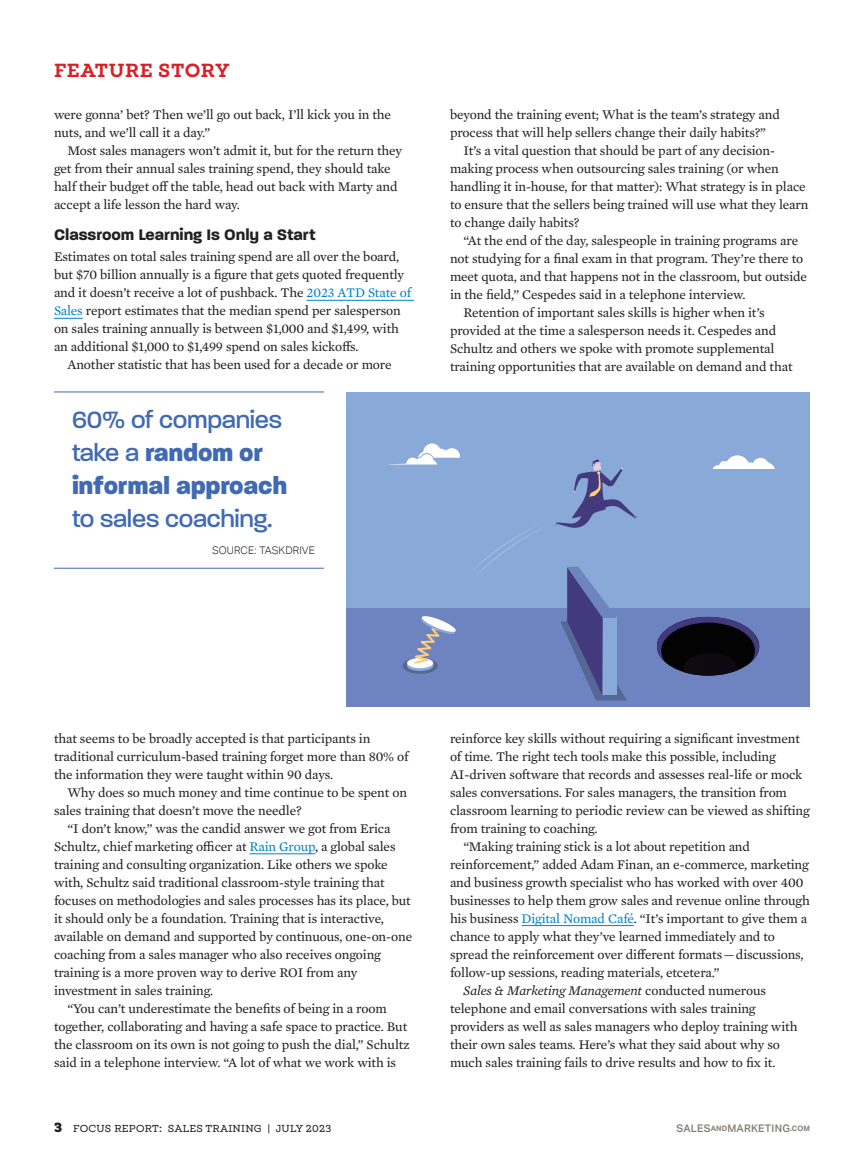
<style>
.page{position:relative;width:864px;height:1161px;background:#fff}
.page>*{position:absolute;margin:0;border:0;box-sizing:border-box;transform-origin:0 0}
.SMM_SerifBody{font:500 25.5px/33px "Paralucent";letter-spacing:-.01em;color:#406ab4}
.t1{font:600 19.5px "Winden";letter-spacing:.03em;color:#da1f26}
.Subhead_para{font:700 16.5px "Paralucent";color:#231f20}
.SMM_SerifBody-2{font:13.5px/18px "Mercury Text G2";letter-spacing:-.01em;color:#231f20}
.SMM_Serif_Body_after{font:13.5px/18px "Mercury Text G2";letter-spacing:-.01em;color:#231f20}
.t2{font:500 10.5px "Winden";letter-spacing:.025em;color:#231f20}
.t3{font:500 10.5px "Aktiv Grotesk";letter-spacing:.025em;color:#857c71}
.pull_quote_credit{font:300 10.5px "Aktiv Grotesk";letter-spacing:.01em;color:#231f20}
.s1{color:#0083ca}
.s2{font-weight:800}
.s3{font-style:italic}
.s4{font-weight:900;font-size:13.5px}
.s5{font-weight:700;font-size:7.5px}
</style>
<div class="page">
<hr style="left:307px;top:300px;width:107px;height:1px;background:#0083ca">
<svg style="left:54px;top:318px;width:29px;height:1px"></svg>
<hr style="left:250px;top:853px;width:65px;height:1px;background:#0083ca">
<hr style="left:522px;top:925px;width:112px;height:1px;background:#0083ca">
<div style="left:347px;top:392px;width:463px;height:315px;background:#6e84c1"></div>
<div style="left:347px;top:392px;width:463px;height:216px;background:#89aad8"></div>
<svg style="left:556px;top:459px;width:82px;height:69px"></svg>
<svg style="left:475px;top:526px;width:67px;height:49px"></svg>
<svg style="left:713px;top:455px;width:62px;height:14px"></svg>
<svg style="left:388px;top:444px;width:72px;height:21px"></svg>
<svg style="left:657px;top:617px;width:102px;height:59px"></svg>
<div style="left:403px;top:658px;width:35px;height:16px;background:#566795;border-radius:50%"></div>
<svg style="left:407px;top:616px;width:49px;height:55px"></svg>
<svg style="left:561px;top:567px;width:66px;height:133px"></svg>
<hr style="left:54px;top:392px;width:270px;height:1px;background:#406ab4">
<hr style="left:54px;top:568px;width:270px;height:1px;background:#406ab4">
<h2 class="t1" style="left:54px;top:58px;width:177px">FEATURE STORY</h2>
<p class="SMM_SerifBody-2" style="left:54px;top:105px;width:339px">were gonna’ bet? Then we’ll go out back, I’ll kick you in the nuts, and we’ll call it a day.”</p>
<p class="SMM_SerifBody-2" style="left:54px;top:141px;width:350px;text-indent:14px">Most sales managers won’t admit it, but for the return they get from their annual sales training spend, they should take half their budget off the table, head out back with Marty and accept a life lesson the hard way.</p>
<p class="Subhead_para" style="left:54px;top:225px;width:263px">Classroom Learning Is Only a Start</p>
<p class="SMM_Serif_Body_after" style="left:54px;top:247px;width:359px">Estimates on total sales training spend are all over the board, but $70 billion annually is a figure that gets quoted frequently and it doesn’t receive a lot of pushback. The <span class="s1">2023 ATD State of Sales</span> report estimates that the median spend per salesperson on sales training annually is between $1,000 and $1,499, with an additional $1,000 to $1,499 spend on sales kickoffs.</p>
<p class="SMM_SerifBody-2" style="left:68px;top:355px;width:326px">Another statistic that has been used for a decade or more</p>
<p class="SMM_SerifBody" style="left:72px;top:404px;width:217px">60% of companies take a <span class="s2">random or informal approach </span>to sales coaching.</p>
<p class="pull_quote_credit" style="left:212px;top:545px;width:104px">SOURCE: TASKDRIVE</p>
<p class="SMM_SerifBody-2" style="left:450px;top:105px;width:331px">beyond the training event; What is the team’s strategy and process that will help sellers change their daily habits?”</p>
<p class="SMM_SerifBody-2" style="left:450px;top:141px;width:360px;text-indent:14px">It’s a vital question that should be part of any decision&shy;making process when outsourcing sales training (or when handling it in-house, for that matter): What strategy is in place to ensure that the sellers being trained will use what they learn to change daily habits?</p>
<p class="SMM_SerifBody-2" style="left:450px;top:231px;width:359px;text-indent:14px">“At the end of the day, salespeople in training programs are not studying for a final exam in that program. They’re there to meet quota, and that happens not in the classroom, but outside in the field,” Cespedes said in a telephone interview.</p>
<p class="SMM_SerifBody-2" style="left:450px;top:303px;width:344px;text-indent:14px">Retention of important sales skills is higher when it’s provided at the time a salesperson needs it. Cespedes and Schultz and others we spoke with promote supplemental training opportunities that are available on demand and that</p>
<p class="SMM_SerifBody-2" style="left:54px;top:729px;width:356px">that seems to be broadly accepted is that participants in traditional curriculum-based training forget more than 80% of the information they were taught within 90 days.</p>
<p class="SMM_SerifBody-2" style="left:54px;top:783px;width:355px;text-indent:14px">Why does so much money and time continue to be spent on sales training that doesn’t move the needle?</p>
<p class="SMM_SerifBody-2" style="left:54px;top:819px;width:360px;text-indent:14px">“I don’t know,” was the candid answer we got from Erica Schultz, chief marketing officer at <span class="s1">Rain Group</span>, a global sales training and consulting organization. Like others we spoke with, Schultz said traditional classroom-style training that focuses on methodologies and sales processes has its place, but it should only be a foundation. Training that is interactive, available on demand and supported by continuous, one-on-one coaching from a sales manager who also receives ongoing training is a more proven way to derive ROI from any investment in sales training.</p>
<p class="SMM_SerifBody-2" style="left:54px;top:999px;width:357px;text-indent:14px">“You can’t underestimate the benefits of being in a room together, collaborating and having a safe space to practice. But the classroom on its own is not going to push the dial,” Schultz said in a telephone interview. “A lot of what we work with is</p>
<p class="SMM_SerifBody-2" style="left:450px;top:728px;width:361px">reinforce key skills without requiring a significant investment of time. The right tech tools make this possible, including AI-driven software that records and assesses real-life or mock sales conversations. For sales managers, the transition from classroom learning to periodic review can be viewed as shifting from training to coaching.</p>
<p class="SMM_SerifBody-2" style="left:450px;top:836px;width:361px;text-indent:14px">“Making training stick is a lot about repetition and reinforcement,” added Adam Finan, an e-commerce, marketing and business growth specialist who has worked with over 400 businesses to help them grow sales and revenue online through his business <span class="s1">Digital Nomad Café</span>. “It’s important to give them a chance to apply what they’ve learned immediately and to spread the reinforcement over different formats — discussions, follow-up sessions, reading materials, etcetera.”</p>
<p class="SMM_SerifBody-2" style="left:450px;top:980px;width:349px;text-indent:14px"><span class="s3">Sales &amp; Marketing Management</span> conducted numerous telephone and email conversations with sales training providers as well as sales managers who deploy training with their own sales teams. Here’s what they said about why so much sales training fails to drive results and how to fix it.</p>
<p class="t2" style="left:54px;top:1123px;width:279px"><span class="s4">3</span> FOCUS REPORT: SALES TRAINING | JULY 2023</p>
<p class="t3" style="left:676px;top:1123px;width:135px">SALES<span class="s5">AND</span>MARKETING<span class="s5">.COM</span></p>
</div>
